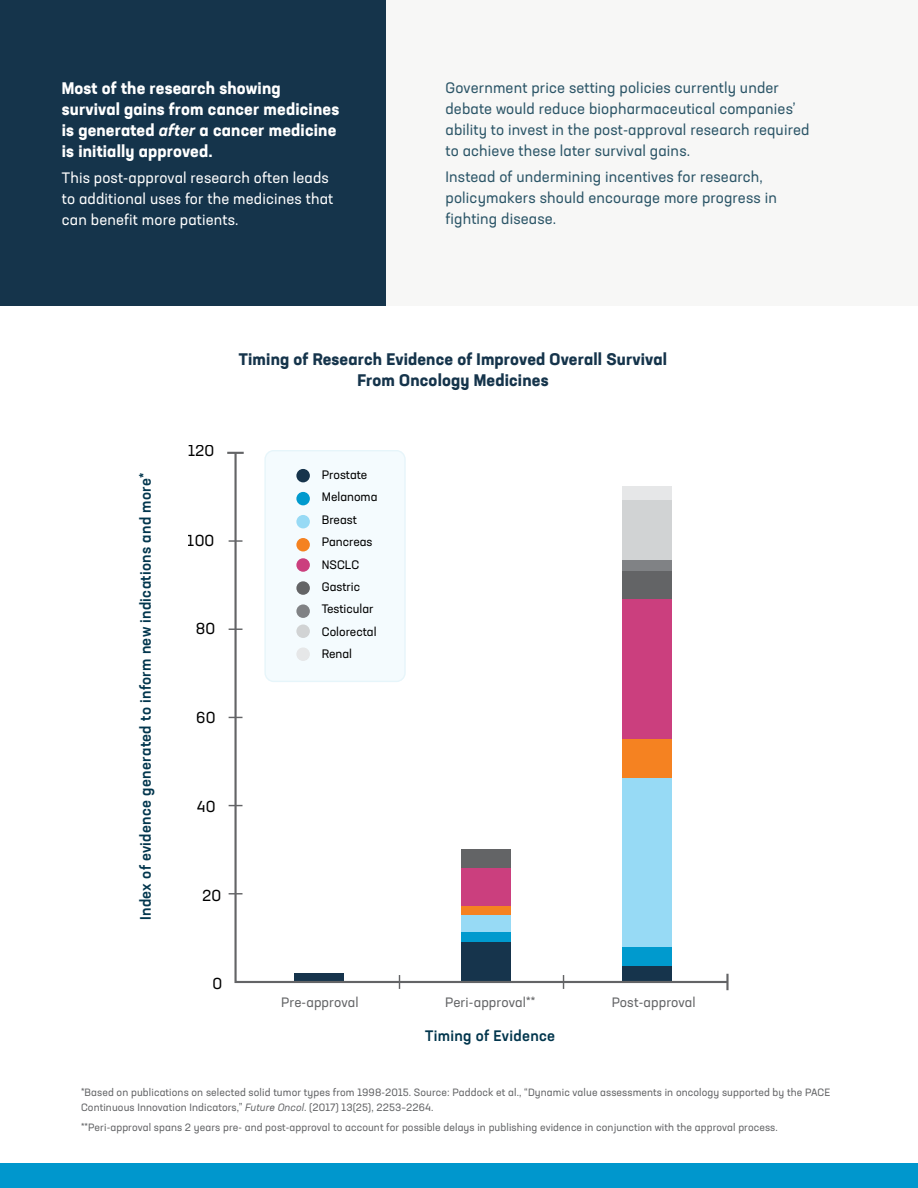
<style>
.page{position:relative;width:918px;height:1188px;background:#fff}
.page>*{position:absolute;margin:0;border:0;box-sizing:border-box;transform-origin:0 0}
.t1{font:700 16.5px/21px "Neusa Next Std";letter-spacing:.01em;color:#fff}
.t2{font:700 16.5px/21px "Neusa Next Std";letter-spacing:.01em;color:#15344b;text-align:center}
.t3{font:15.75px "Neusa Next Std";color:#000}
.t4{font:15px/21px "Neusa Next Std";letter-spacing:.01em;color:#02364d}
.t5{font:15px/21px "Neusa Next Std";letter-spacing:.01em;color:#fff}
.t6{font:500 15px "Neusa Next Std";letter-spacing:.02em;color:#02364d}
.t7{font:13.5px "Neusa Next Std";letter-spacing:.01em;color:#636466}
.t8{font:12.15px "Neusa Next Std";color:#000}
.t9{font:10.5px/15px "Neusa Next Std";letter-spacing:.01em;color:#636466}
.s1{font-style:italic}
</style>
<div class="page">
<div style="left:0;top:1163px;width:918px;height:25px;background:#0097cd"></div>
<svg style="left:233px;top:451px;width:496px;height:533px"></svg>
<svg style="left:229px;top:893px;width:13px;height:1px"></svg>
<svg style="left:229px;top:805px;width:13px;height:1px"></svg>
<svg style="left:229px;top:717px;width:13px;height:1px"></svg>
<svg style="left:229px;top:629px;width:13px;height:1px"></svg>
<svg style="left:229px;top:540px;width:13px;height:2px"></svg>
<svg style="left:563px;top:975px;width:1px;height:14px"></svg>
<svg style="left:399px;top:975px;width:1px;height:14px"></svg>
<svg style="left:227px;top:452px;width:17px;height:2px"></svg>
<hr style="left:726px;top:974px;width:3px;height:16px;background:#636466">
<div style="left:0;top:0;width:386px;height:306px;background:#15344b"></div>
<div style="left:386px;top:0;width:532px;height:306px;background:#f7f7f6"></div>
<h1 class="t1" style="left:62px;top:77px;width:279px">Most of the research showing survival gains from cancer medicines is generated <span class="s1">after</span> a cancer medicine is initially approved.</h1>
<h3 class="t5" style="left:62px;top:167px;width:273px">This post-approval research often leads to additional uses for the medicines that can benefit more patients.</h3>
<h3 class="t4" style="left:446px;top:77px;width:365px">Government price setting policies currently under debate would reduce biopharmaceutical companies’ ability to invest in the post-approval research required to achieve these later survival gains.</h3>
<h3 class="t4" style="left:446px;top:166px;width:333px">Instead of undermining incentives for research, policymakers should encourage more progress in fighting disease.</h3>
<h3 class="t6" style="left:136px;top:920px;width:448px;rotate:-90deg">Index of evidence generated to inform new indications and more*</h3>
<h2 class="t3" style="left:188px;top:441px;width:28px">120</h2>
<h2 class="t3" style="left:188px;top:531px;width:28px">100</h2>
<h2 class="t3" style="left:196px;top:619px;width:21px">80</h2>
<h2 class="t3" style="left:196px;top:708px;width:21px">60</h2>
<h1 class="t2" style="left:239px;top:348px;width:430px">Timing of Research Evidence of Improved Overall Survival<br>From Oncology Medicines</h1>
<p class="t8" style="left:322px;top:467px;width:47px">Prostate</p>
<p class="t8" style="left:322px;top:489px;width:57px">Melanoma</p>
<p class="t8" style="left:322px;top:512px;width:37px">Breast</p>
<p class="t8" style="left:322px;top:534px;width:52px">Pancreas</p>
<p class="t8" style="left:322px;top:557px;width:39px">NSCLC</p>
<p class="t8" style="left:322px;top:579px;width:40px">Gastric</p>
<p class="t8" style="left:322px;top:602px;width:53px">Testicular</p>
<p class="t8" style="left:322px;top:624px;width:56px">Colorectal</p>
<p class="t8" style="left:322px;top:647px;width:32px">Renal</p>
<h2 class="t3" style="left:197px;top:797px;width:20px">40</h2>
<h2 class="t3" style="left:202px;top:885px;width:21px">20</h2>
<h2 class="t3" style="left:212px;top:973px;width:11px">0</h2>
<p class="t7" style="left:281px;top:994px;width:79px">Pre-approval</p>
<p class="t7" style="left:445px;top:994px;width:92px">Peri-approval**</p>
<p class="t7" style="left:612px;top:994px;width:86px">Post-approval</p>
<h3 class="t6" style="left:425px;top:1026px;width:131px">Timing of Evidence</h3>
<p class="t9" style="left:81px;top:1084px;width:751px">*Based on publications on selected solid tumor types from 1998-2015. Source: Paddock et al., “Dynamic value assessments in oncology supported by the PACE<br>Continuous Innovation Indicators,” <span class="s1">Future Oncol</span>. (2017) 13(25), 2253–2264.</p>
<p class="t9" style="left:81px;top:1120px;width:698px">**Peri-approval spans 2 years pre- and post-approval to account for possible delays in publishing evidence in conjunction with the approval process.</p>
</div>
